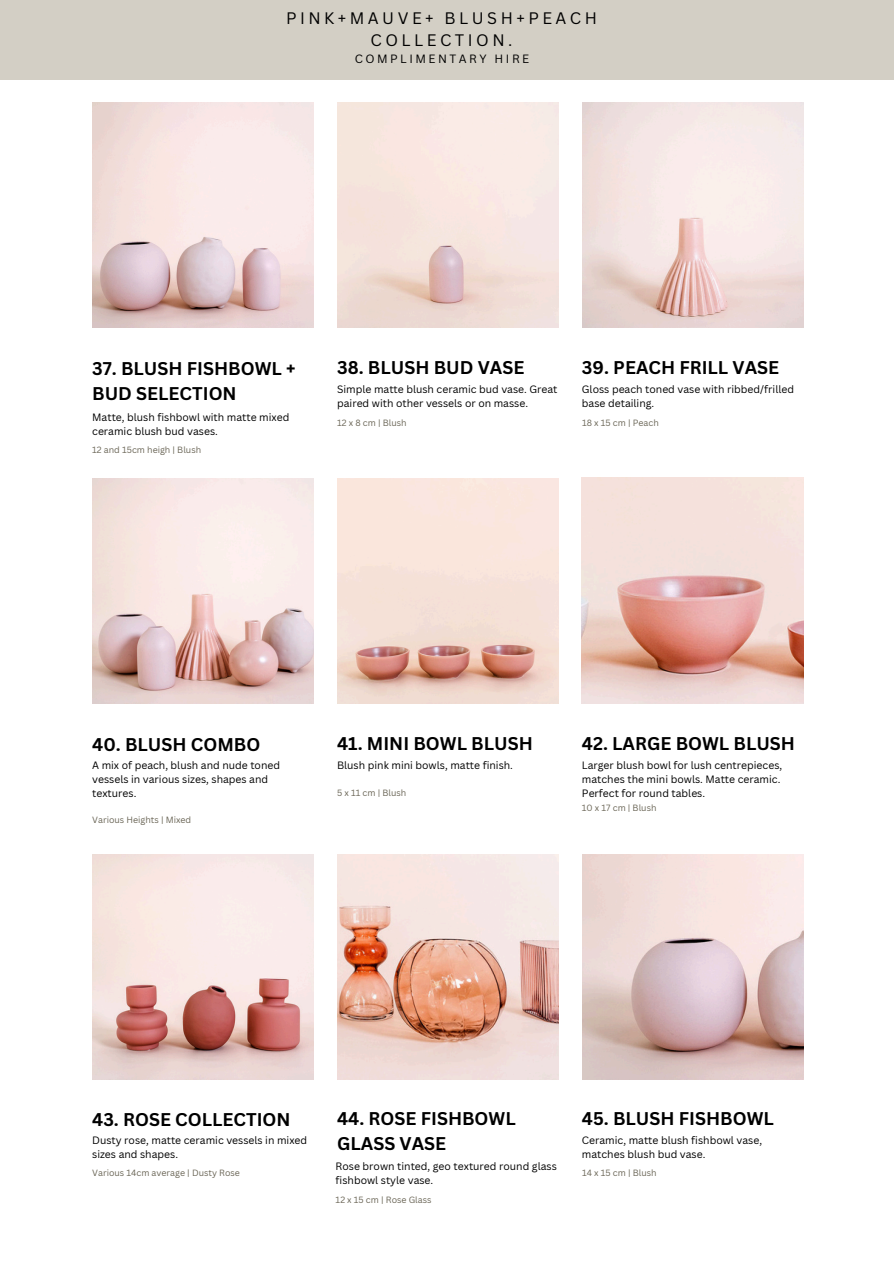
<style>
.page{position:relative;width:894px;height:1264px;background:#fff}
.page>*{position:absolute;margin:0;border:0;box-sizing:border-box;transform-origin:0 0}
.t1{font:700 18px/24.8px "Canva Sans";color:#000}
.t2{font:16.2px/22.5px "Canva Sans";letter-spacing:.215em;color:#000;text-align:center}
.t3{font:11.7px "Canva Sans";letter-spacing:.215em;color:#000}
.t4{font:10.35px/13.8px "Canva Sans";color:#000}
.t5{font:8.85px "Canva Sans";color:#6b6657}
</style>
<div class="page">
<img style="left:92px;top:103px;width:222px;height:225px">
<img style="left:92px;top:478px;width:222px;height:225px">
<img style="left:92px;top:854px;width:222px;height:225px">
<img style="left:337px;top:103px;width:221px;height:225px">
<img style="left:337px;top:478px;width:221px;height:225px">
<img style="left:337px;top:854px;width:221px;height:225px">
<img style="left:582px;top:103px;width:221px;height:225px">
<img style="left:581px;top:477px;width:222px;height:227px">
<img style="left:582px;top:854px;width:221px;height:225px">
<div style="left:0;top:0;width:893px;height:79px;background:#d3cfc5"></div>
<p class="t2" style="left:286px;top:6px;width:312px">PINK+MAUVE+ BLUSH+PEACH<br>COLLECTION.</p>
<p class="t3" style="left:354px;top:50px;width:176px">COMPLIMENTARY HIRE</p>
<p class="t1" style="left:92px;top:355px;width:205px">37. BLUSH FISHBOWL +<br>BUD SELECTION</p>
<p class="t4" style="left:92px;top:410px;width:199px">Matte, blush fishbowl with matte mixed ceramic blush bud vases.</p>
<h3 class="t5" style="left:92px;top:443px;width:110px">12 and 15cm heigh | Blush</h3>
<h3 class="t1" style="left:337px;top:354px;width:189px">38. BLUSH BUD VASE</h3>
<h1 class="t1" style="left:581px;top:354px;width:199px">39. PEACH FRILL VASE</h1>
<p class="t4" style="left:337px;top:382px;width:222px">Simple matte blush ceramic bud vase. Great paired with other vessels or on masse.</p>
<h3 class="t4" style="left:581px;top:382px;width:213px">Gloss peach toned vase with ribbed/frilled base detailing.</h3>
<h3 class="t5" style="left:337px;top:416px;width:71px">12 x 8 cm | Blush</h3>
<p class="t5" style="left:582px;top:416px;width:78px">18 x 15 cm | Peach</p>
<p class="t1" style="left:92px;top:731px;width:170px">40. BLUSH COMBO</p>
<p class="t4" style="left:92px;top:758px;width:189px">A mix of peach, blush and nude toned vessels in various sizes, shapes and textures.</p>
<h1 class="t5" style="left:92px;top:813px;width:100px">Various Heights | Mixed</h1>
<h1 class="t1" style="left:337px;top:730px;width:197px">41. MINI BOWL BLUSH</h1>
<h3 class="t4" style="left:337px;top:758px;width:177px">Blush pink mini bowls, matte finish.</h3>
<h1 class="t5" style="left:337px;top:786px;width:71px">5 x 11 cm | Blush</h1>
<p class="t1" style="left:581px;top:730px;width:214px">42. LARGE BOWL BLUSH</p>
<h1 class="t4" style="left:581px;top:758px;width:202px">Larger blush bowl for lush centrepieces, matches the mini bowls. Matte ceramic.<br>Perfect for round tables.</h1>
<p class="t5" style="left:581px;top:802px;width:76px">10 x 17 cm | Blush</p>
<h2 class="t1" style="left:92px;top:1106px;width:200px">43. ROSE COLLECTION</h2>
<h3 class="t4" style="left:92px;top:1133px;width:216px">Dusty rose, matte ceramic vessels in mixed sizes and shapes.</h3>
<p class="t5" style="left:92px;top:1166px;width:149px">Various 14cm average | Dusty Rose</p>
<p class="t1" style="left:337px;top:1105px;width:180px">44. ROSE FISHBOWL<br>GLASS VASE</p>
<h1 class="t4" style="left:335px;top:1158px;width:223px">Rose brown tinted, geo textured round glass fishbowl style vase.</h1>
<p class="t1" style="left:581px;top:1105px;width:193px">45. BLUSH FISHBOWL</p>
<p class="t4" style="left:581px;top:1133px;width:182px">Ceramic, matte blush fishbowl vase, matches blush bud vase.</p>
<p class="t5" style="left:582px;top:1166px;width:76px">14 x 15 cm | Blush</p>
<p class="t5" style="left:335px;top:1193px;width:97px">12 x 15 cm | Rose Glass</p>
</div>
